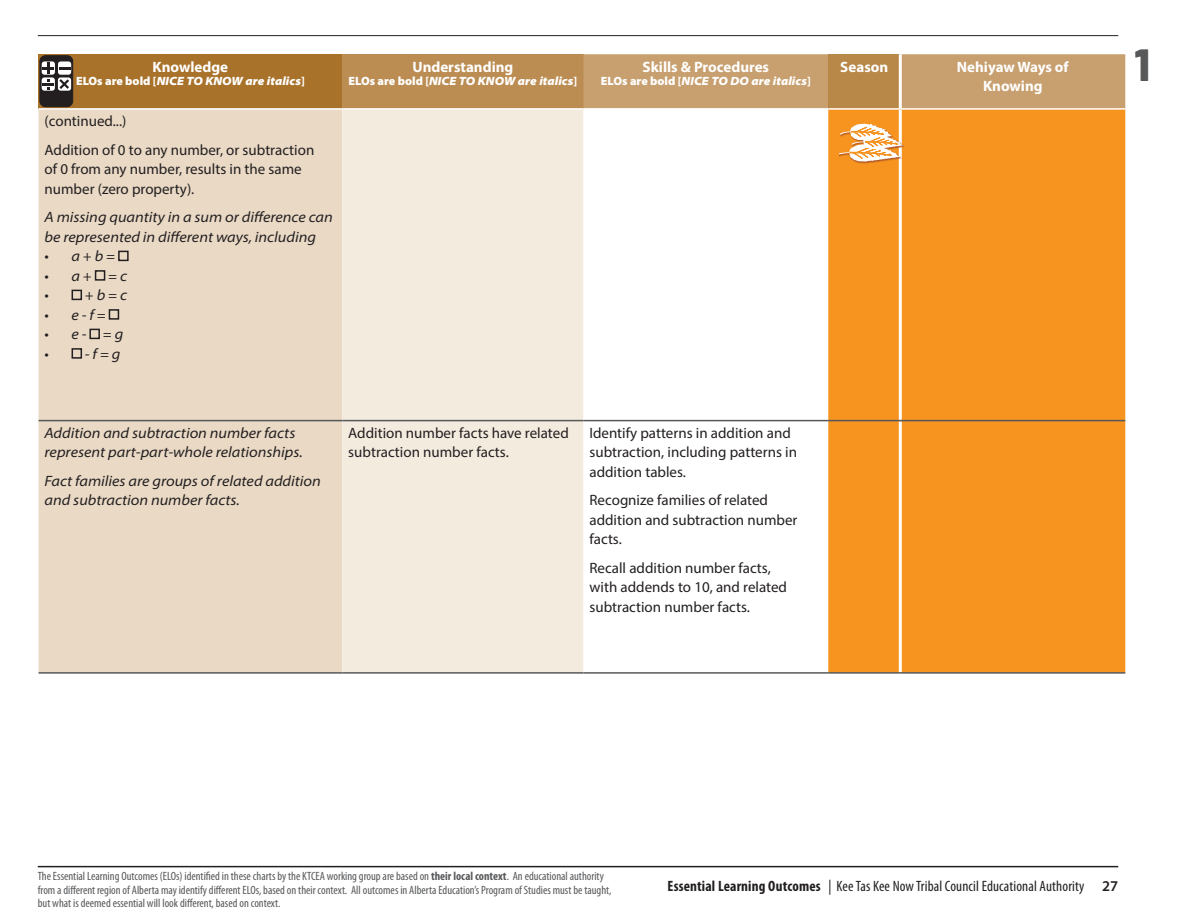
<style>
.page{position:relative;width:1188px;height:918px;background:#fff}
.page>*{position:absolute;margin:0;border:0;box-sizing:border-box;transform-origin:0 0}
.t1{font:800 45px "Barlow";color:#57585a}
.t2{font:15px/19.5px "Myriad Pro";color:#231f20}
.t3{font:italic semi-expanded 15px/19.5px "Myriad Pro";color:#231f20}
.t4{font:condensed 15px "Myriad Pro";letter-spacing:.01em;color:#231f20}
.t5{font:700 15px/19.5px "Myriad Pro";color:#fff;text-align:center}
.t6{font:condensed 12px/13.5px "Myriad Pro";color:#57585a}
.t7{font:italic 900 semi-expanded 12px "Myriad Pro";color:#fff}
.s1{font-style:normal;font-stretch:normal}
.s2{font-weight:700;font-style:normal;font-stretch:normal}
.s3{font-weight:700}
.s4{font-weight:600;font-stretch:normal}
</style>
<div class="page">
<hr style="left:38px;top:866px;width:1080px;height:1px;background:#231f20">
<hr style="left:38px;top:35px;width:1080px;height:1px;background:#231f20">
<div style="left:39px;top:54px;width:303px;height:55px;background:#a9722a"></div>
<div style="left:342px;top:54px;width:242px;height:55px;background:#bc8d53"></div>
<div style="left:584px;top:54px;width:541px;height:54px;background:#c89f6e"></div>
<div style="left:828px;top:54px;width:72px;height:55px;background:#b88849"></div>
<div style="left:39px;top:110px;width:303px;height:562px;background:#e9d9c5"></div>
<div style="left:342px;top:110px;width:242px;height:562px;background:#f4ebdf"></div>
<div style="left:828px;top:110px;width:297px;height:562px;background:#f7941f"></div>
<hr style="left:899px;top:54px;width:3px;height:54px;background:#fff">
<hr style="left:899px;top:110px;width:3px;height:310px;background:#fff">
<hr style="left:899px;top:421px;width:3px;height:251px;background:#fff">
<hr style="left:39px;top:672px;width:303px;height:2px;background:#57585a">
<hr style="left:342px;top:672px;width:242px;height:2px;background:#57585a">
<hr style="left:584px;top:672px;width:244px;height:2px;background:#57585a">
<hr style="left:828px;top:672px;width:72px;height:2px;background:#57585a">
<hr style="left:900px;top:672px;width:225px;height:2px;background:#57585a">
<hr style="left:39px;top:420px;width:303px;height:1px;background:#57585a">
<hr style="left:342px;top:420px;width:242px;height:1px;background:#57585a">
<hr style="left:584px;top:420px;width:244px;height:1px;background:#57585a">
<hr style="left:828px;top:420px;width:72px;height:1px;background:#57585a">
<hr style="left:900px;top:420px;width:225px;height:1px;background:#57585a">
<hr style="left:39px;top:108px;width:303px;height:2px;background:#fff">
<hr style="left:342px;top:108px;width:242px;height:2px;background:#fff">
<hr style="left:828px;top:108px;width:72px;height:2px;background:#fff">
<div style="left:118px;top:251px;width:11px;height:10px;border:2px solid #231f20"></div>
<div style="left:95px;top:270px;width:10px;height:11px;border:2px solid #231f20"></div>
<div style="left:72px;top:290px;width:10px;height:10px;border:2px solid #231f20"></div>
<div style="left:109px;top:309px;width:10px;height:11px;border:2px solid #231f20"></div>
<div style="left:89px;top:329px;width:11px;height:10px;border:2px solid #231f20"></div>
<div style="left:72px;top:348px;width:10px;height:11px;border:2px solid #231f20"></div>
<div style="left:40px;top:56px;width:33px;height:51px;background:#231f20;border-radius:6px"></div>
<div style="left:40px;top:55px;width:33px;height:52px;border:1px solid #231f20;border-radius:6px"></div>
<svg style="left:58px;top:61px;width:13px;height:14px"></svg>
<svg style="left:42px;top:77px;width:13px;height:14px"></svg>
<div style="left:58px;top:77px;width:13px;height:14px;background:#fff;border-radius:3px"></div>
<svg style="left:42px;top:62px;width:28px;height:27px"></svg>
<img style="left:840px;top:117px;width:3px;height:5px">
<img style="left:843px;top:117px;width:69px;height:48px">
<img style="left:840px;top:122px;width:46px;height:1px">
<svg style="left:840px;top:123px;width:63px;height:42px"></svg>
<p class="t5" style="left:153px;top:56px;width:77px">Knowledge</p>
<p class="t7" style="left:76px;top:73px;width:230px"><span class="s1">ELOs are bold</span> <span class="s2">[</span>NICE TO KNOW are italics<span class="s2">]</span></p>
<p class="t2" style="left:45px;top:111px;width:83px">(continued...)</p>
<p class="t2" style="left:45px;top:140px;width:271px">Addition of 0 to any number, or subtraction of 0 from any number, results in the same number (zero property).</p>
<p class="t3" style="left:45px;top:207px;width:290px">A missing quantity in a sum or difference can be represented in different ways, including</p>
<p class="t3" style="left:45px;top:246px;width:72px">• a + b =</p>
<p class="t3" style="left:45px;top:266px;width:84px">• a + = c</p>
<p class="t3" style="left:45px;top:285px;width:6px">•</p>
<p class="t3" style="left:85px;top:285px;width:44px">+ b = c</p>
<p class="t3" style="left:45px;top:305px;width:63px">• e - f =</p>
<p class="t3" style="left:45px;top:324px;width:80px">• e - = g</p>
<p class="t3" style="left:45px;top:344px;width:6px">•</p>
<p class="t3" style="left:85px;top:344px;width:37px">- f = g</p>
<p class="t5" style="left:412px;top:56px;width:102px">Understanding</p>
<p class="t7" style="left:349px;top:73px;width:230px"><span class="s1">ELOs are bold</span> <span class="s2">[</span>NICE TO KNOW are italics<span class="s2">]</span></p>
<p class="t5" style="left:643px;top:56px;width:128px">Skills &amp; Procedures</p>
<p class="t7" style="left:601px;top:73px;width:211px"><span class="s1">ELOs are bold</span> <span class="s2">[</span>NICE TO DO are italics<span class="s2">]</span></p>
<p class="t3" style="left:45px;top:423px;width:260px">Addition and subtraction number facts represent part-part-whole relationships.</p>
<p class="t3" style="left:45px;top:471px;width:278px">Fact families are groups of related addition and subtraction number facts.</p>
<p class="t2" style="left:348px;top:423px;width:222px">Addition number facts have related subtraction number facts.</p>
<p class="t2" style="left:590px;top:423px;width:209px">Identify patterns in addition and subtraction, including patterns in addition tables.</p>
<p class="t2" style="left:590px;top:490px;width:210px">Recognize families of related addition and subtraction number facts.</p>
<p class="t2" style="left:590px;top:558px;width:199px">Recall addition number facts, with addends to 10, and related subtraction number facts.</p>
<p class="t5" style="left:840px;top:56px;width:49px">Season</p>
<p class="t5" style="left:957px;top:56px;width:113px">Nehiyaw Ways of<br>Knowing</p>
<h1 class="t1" style="left:1134px;top:31px;width:17px">1</h1>
<p class="t6" style="left:38px;top:870px;width:575px">The Essential Learning Outcomes (ELOs) identified in these charts by the KTCEA working group are based on <span class="s3">their local context</span>. An educational authority from a different region of Alberta may identify different ELOs, based on their context. All outcomes in Alberta Education’s Program of Studies must be taught, but what is deemed essential will look different, based on context.</p>
<p class="t4" style="left:668px;top:877px;width:452px"><span class="s3">Essential Learning Outcomes</span> | Kee Tas Kee Now Tribal Council Educational Authority <span class="s4">27</span></p>
</div>
